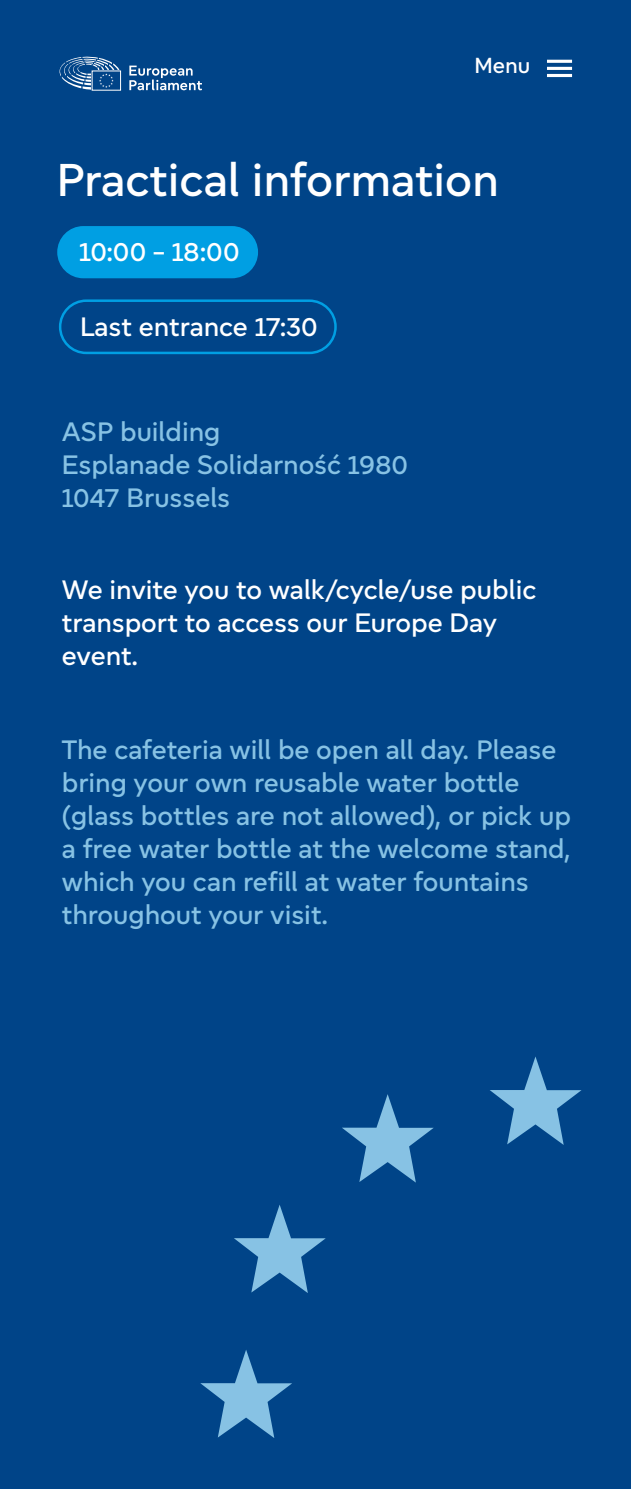
<style>
.page{position:relative;width:631px;height:1489px;background:#fff}
.page>*{position:absolute;margin:0;border:0;box-sizing:border-box;transform-origin:0 0}
.t1{font:500 47.5px "Europea";color:#fff}
.t2{font:500 27.5px/33px "Europea";color:#87c2e4}
.t3{font:500 27.5px/33px "Europea";color:#fff}
.t4{font:500 22.5px "Europea";color:#fff}
</style>
<div class="page">
<div style="left:0;top:0;width:631px;height:1488px;background:#048"></div>
<hr style="left:547px;top:60px;width:25px;height:3px;background:#fff">
<hr style="left:547px;top:67px;width:25px;height:3px;background:#fff">
<hr style="left:547px;top:74px;width:25px;height:3px;background:#fff">
<div style="left:92px;top:71px;width:29px;height:19px;border:1px solid #fff"></div>
<svg style="left:59px;top:56px;width:60px;height:34px"></svg>
<svg style="left:129px;top:66px;width:73px;height:24px"></svg>
<div style="left:57px;top:226px;width:201px;height:52px;background:#009fe3;border-radius:26px"></div>
<div style="left:59px;top:299px;width:278px;height:55px;border:2px solid #009fe3;border-radius:26px"></div>
<svg style="left:490px;top:1056px;width:91px;height:88px"></svg>
<svg style="left:342px;top:1094px;width:92px;height:88px"></svg>
<svg style="left:234px;top:1205px;width:92px;height:87px"></svg>
<svg style="left:200px;top:1350px;width:92px;height:87px"></svg>
<p class="t4" style="left:474px;top:49px;width:57px">Menu</p>
<h1 class="t1" style="left:57px;top:146px;width:443px">Practical information</h1>
<p class="t3" style="left:79px;top:233px;width:161px">10:00 - 18:00</p>
<p class="t3" style="left:80px;top:308px;width:238px">Last entrance 17:30</p>
<p class="t2" style="left:62px;top:413px;width:347px">ASP building<br>Esplanade Solidarność 1980<br>1047 Brussels</p>
<p class="t3" style="left:62px;top:571px;width:476px">We invite you to walk/cycle/use public transport to access our Europe Day event.</p>
<p class="t2" style="left:62px;top:731px;width:510px">The cafeteria will be open all day. Please bring your own reusable water bottle (glass bottles are not allowed), or pick up a free water bottle at the welcome stand, which you can refill at water fountains throughout your visit.</p>
</div>
